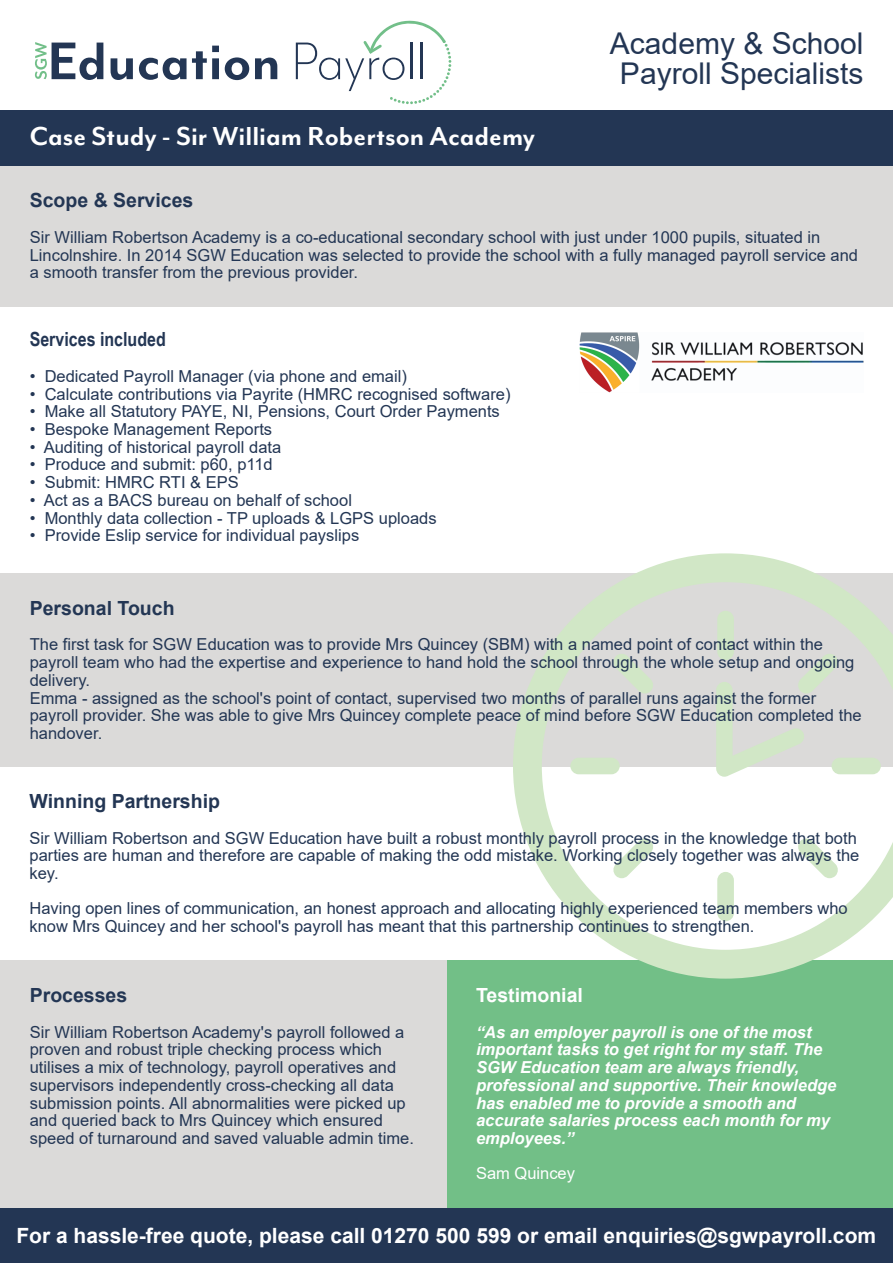
<style>
.page{position:relative;width:893px;height:1263px;background:#fff}
.page>*{position:absolute;margin:0;border:0;box-sizing:border-box;transform-origin:0 0}
.t1{font:700 30px "Mr Eaves Mod OT";color:#fff}
.t2{font:30px/30px "Arial";color:#233654;text-align:center}
.t3{font:700 21px "Arial";color:#fff}
.t4{font:700 19.5px "Arial";color:#233654}
.t5{font:700 19.5px "Arial Narrow";color:#233654}
.t6{font:700 19.5px "Arial";color:#fff}
.t7{font:16.5px/17.7px "Arial";color:#233654}
.t8{font:italic 700 16.5px/17.7px "Arial";color:#fff}
.t9{font:16.5px "Arial";color:#fff}
</style>
<div class="page">
<div style="left:0;top:1208px;width:893px;height:55px;background:#233654"></div>
<div style="left:0;top:111px;width:893px;height:55px;background:#233654"></div>
<div style="left:0;top:166px;width:893px;height:140px;background:#dbdad9"></div>
<div style="left:0;top:573px;width:893px;height:194px;background:#dbdad9"></div>
<div style="left:446px;top:961px;width:447px;height:247px;background:#72bf87"></div>
<div style="left:0;top:961px;width:446px;height:247px;background:#dbdad9"></div>
<img style="left:579px;top:332px;width:284px;height:61px">
<svg style="left:513px;top:553px;width:380px;height:426px"></svg>
<div style="left:717px;top:611px;width:17px;height:49px;background:#d1e7c6;border-radius:8px"></div>
<div style="left:717px;top:872px;width:17px;height:49px;background:#d1e7c6;border-radius:8px"></div>
<svg style="left:613px;top:653px;width:41px;height:40px"></svg>
<svg style="left:797px;top:838px;width:42px;height:40px"></svg>
<div style="left:570px;top:758px;width:50px;height:16px;background:#d1e7c6;border-radius:8px"></div>
<div style="left:831px;top:758px;width:50px;height:16px;background:#d1e7c6;border-radius:8px"></div>
<svg style="left:613px;top:838px;width:41px;height:40px"></svg>
<svg style="left:716px;top:653px;width:123px;height:124px"></svg>
<svg style="left:35px;top:42px;width:68px;height:38px"></svg>
<svg style="left:111px;top:58px;width:22px;height:22px"></svg>
<svg style="left:139px;top:46px;width:80px;height:34px"></svg>
<svg style="left:225px;top:57px;width:24px;height:23px"></svg>
<svg style="left:255px;top:58px;width:22px;height:21px"></svg>
<svg style="left:296px;top:20px;width:155px;height:84px"></svg>
<hr style="left:411px;top:43px;width:2px;height:36px;background:#233654">
<hr style="left:421px;top:43px;width:2px;height:36px;background:#233654">
<h1 class="t1" style="left:30px;top:119px;width:507px">Case Study - Sir William Robertson Academy</h1>
<h1 class="t2" style="left:610px;top:28px;width:255px">Academy &amp; School<br>Payroll Specialists</h1>
<p class="t4" style="left:30px;top:187px;width:165px">Scope &amp; Services</p>
<p class="t7" style="left:30px;top:228px;width:830px">Sir William Robertson Academy is a co-educational secondary school with just under 1000 pupils, situated in<br>Lincolnshire. In 2014 SGW Education was selected to provide the school with a fully managed payroll service and a smooth transfer from the previous provider.</p>
<p class="t5" style="left:30px;top:325px;width:137px">Services included</p>
<p class="t7" style="left:30px;top:367px;width:379px">• Dedicated Payroll Manager (via phone and email)</p>
<p class="t7" style="left:30px;top:385px;width:482px">• Calculate contributions via Payrite (HMRC recognised software)</p>
<p class="t7" style="left:30px;top:402px;width:472px">• Make all Statutory PAYE, NI, Pensions, Court Order Payments</p>
<p class="t7" style="left:30px;top:420px;width:244px">• Bespoke Management Reports</p>
<p class="t7" style="left:30px;top:438px;width:253px">• Auditing of historical payroll data</p>
<p class="t7" style="left:30px;top:456px;width:245px">• Produce and submit: p60, p11d</p>
<p class="t7" style="left:30px;top:473px;width:211px">• Submit: HMRC RTI &amp; EPS</p>
<p class="t7" style="left:30px;top:491px;width:324px">• Act as a BACS bureau on behalf of school</p>
<p class="t7" style="left:30px;top:509px;width:408px">• Monthly data collection - TP uploads &amp; LGPS uploads</p>
<p class="t7" style="left:30px;top:526px;width:331px">• Provide Eslip service for individual payslips</p>
<p class="t4" style="left:30px;top:594px;width:146px">Personal Touch</p>
<p class="t7" style="left:30px;top:636px;width:833px">The first task for SGW Education was to provide Mrs Quincey (SBM) with a named point of contact within the payroll team who had the expertise and experience to hand hold the school through the whole setup and ongoing delivery.<br>Emma - assigned as the school's point of contact, supervised two months of parallel runs against the former payroll provider. She was able to give Mrs Quincey complete peace of mind before SGW Education completed the handover.</p>
<p class="t4" style="left:30px;top:788px;width:192px">Winning Partnership</p>
<p class="t7" style="left:30px;top:829px;width:831px">Sir William Robertson and SGW Education have built a robust monthly payroll process in the knowledge that both parties are human and therefore are capable of making the odd mistake. Working closely together was always the key.</p>
<p class="t7" style="left:30px;top:900px;width:820px">Having open lines of communication, an honest approach and allocating highly experienced team members who know Mrs Quincey and her school's payroll has meant that this partnership continues to strengthen.</p>
<p class="t4" style="left:30px;top:982px;width:99px">Processes</p>
<p class="t7" style="left:30px;top:1023px;width:386px">Sir William Robertson Academy's payroll followed a proven and robust triple checking process which utilises a mix of technology, payroll operatives and supervisors independently cross-checking all data submission points. All abnormalities were picked up and queried back to Mrs Quincey which ensured speed of turnaround and saved valuable admin time.</p>
<p class="t6" style="left:476px;top:982px;width:108px">Testimonial</p>
<p class="t8" style="left:476px;top:1023px;width:362px">“As an employer payroll is one of the most important tasks to get right for my staff. The SGW Education team are always friendly, professional and supportive. Their knowledge has enabled me to provide a smooth and accurate salaries process each month for my employees.”</p>
<p class="t9" style="left:476px;top:1162px;width:101px">Sam Quincey</p>
<p class="t3" style="left:16px;top:1221px;width:861px">For a hassle-free quote, please call 01270 500 599 or email enquiries@sgwpayroll.com</p>
</div>
